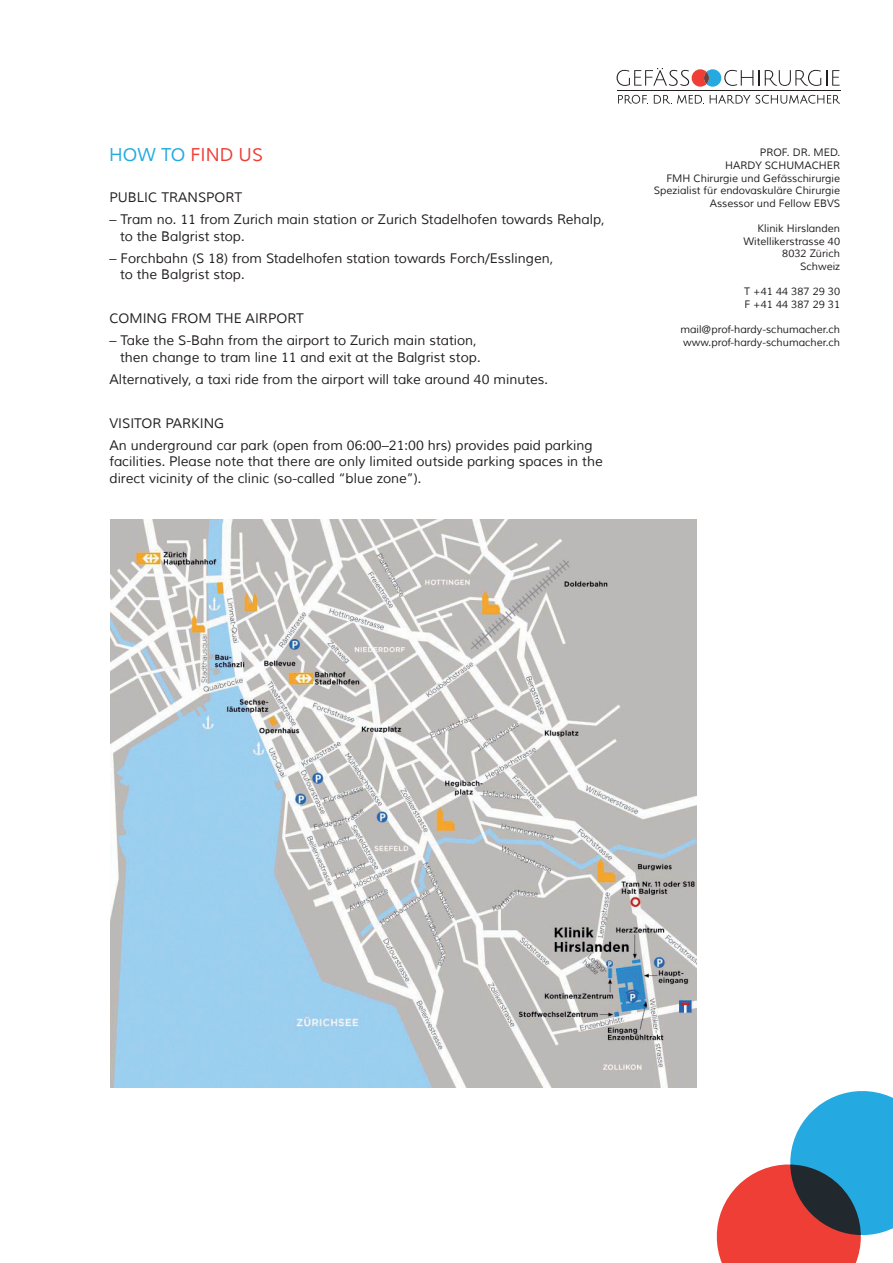
<style>
.page{position:relative;width:893px;height:1263px;background:#fff}
.page>*{position:absolute;margin:0;border:0;box-sizing:border-box;transform-origin:0 0}
.t1{font:18px "Muli";color:#ee3e35}
.t2{font:13.5px/16.2px "Muli";color:#231f20}
.t3{font:10.5px/12.6px "Muli";color:#231f20;text-align:right}
.s1{color:#24aae1}
</style>
<div class="page">
<svg style="left:716px;top:1091px;width:177px;height:172px"></svg>
<img style="left:111px;top:519px;width:585px;height:568px">
<svg style="left:759px;top:70px;width:81px;height:16px"></svg>
<hr style="left:617px;top:90px;width:223px;height:1px;background:#231f20">
<svg style="left:617px;top:68px;width:136px;height:19px"></svg>
<div style="left:704px;top:72px;width:5px;height:12px;background:#713f44;border-radius:50%"></div>
<svg style="left:618px;top:95px;width:30px;height:9px"></svg>
<svg style="left:654px;top:95px;width:50px;height:9px"></svg>
<svg style="left:710px;top:95px;width:130px;height:9px"></svg>
<h1 class="t1" style="left:109px;top:144px;width:155px"><span class="s1">HOW TO</span> FIND US</h1>
<p class="t2" style="left:109px;top:190px;width:89px">Pu blic transpo</p>
<p class="t2" style="left:226px;top:190px;width:15px">rt</p>
<p class="t2" style="left:120px;top:212px;width:486px;text-indent:-11px">– Tram no. 11 from Zurich main station or Zurich Stadelhofen towards Rehalp, to the Balgrist stop.</p>
<p class="t2" style="left:120px;top:250px;width:435px;text-indent:-11px">– Forchbahn (S 18) from Stadelhofen station towards Forch/Esslingen, to the Balgrist stop.</p>
<p class="t2" style="left:109px;top:311px;width:116px">Coming from the</p>
<p class="t2" style="left:246px;top:311px;width:57px">ai rport</p>
<p class="t2" style="left:109px;top:333px;width:373px;text-align:right">– Take the S-Bahn from the airport to Zurich main station, then change to tram line 11 and exit at the Balgrist stop.</p>
<p class="t2" style="left:109px;top:371px;width:440px">Alternatively, a taxi ride from the airport will take around 40 minutes.</p>
<p class="t2" style="left:109px;top:415px;width:17px">Visito</p>
<p class="t2" style="left:109px;top:412px;width:485px;line-height:22.2px;text-indent:43px">r parkin g<br>An underground car park (open from 06:00–21:00 hrs) provides paid parking</p>
<p class="t2" style="left:109px;top:454px;width:495px">facilities. Please note that there are only limited outside parking spaces in the direct vicinity of the clinic (so-called “blue zone”).</p>
<p class="t3" style="left:654px;top:147px;width:188px">Prof. Dr. med.<br>Hardy Schu mache r<br>FM H Chirurgie und Gefässchirurgie<br>Spezialist für endovaskuläre Chirurgie<br>Assessor und Fellow EBVS</p>
<p class="t3" style="left:743px;top:222px;width:98px">Klinik Hirslanden<br>Witellikerstrasse 40<br>8032 Zürich<br>Schweiz</p>
<p class="t3" style="left:744px;top:285px;width:97px;text-align:left">T +41 44 387 29 30<br>F +41 44 387 29 31</p>
<p class="t3" style="left:680px;top:323px;width:161px;text-align:left">mail@prof-hardy-schumacher.ch www.prof-hardy-schumacher.ch</p>
</div>
